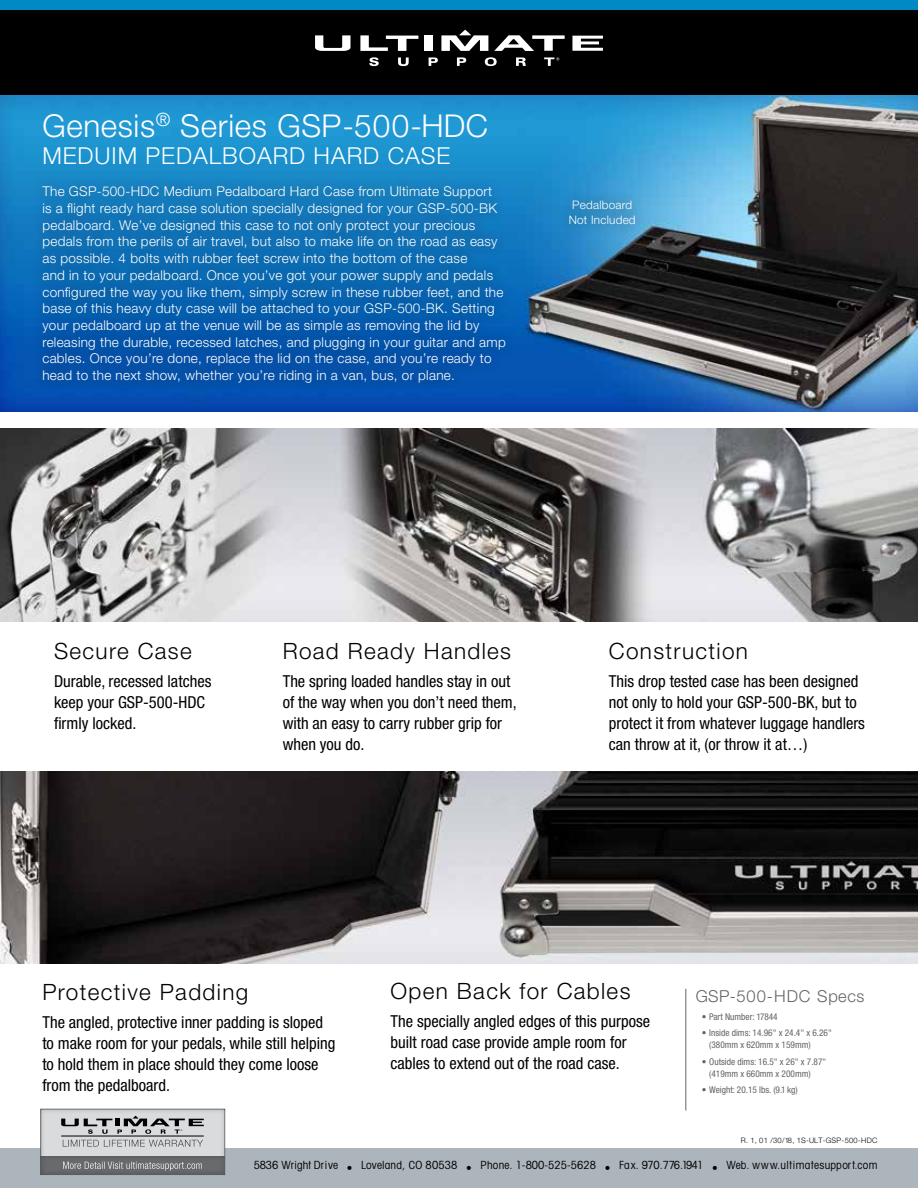
<style>
.page{position:relative;width:918px;height:1188px;background:#fff}
.page>*{position:absolute;margin:0;border:0;box-sizing:border-box;transform-origin:0 0}
.t1{font:300 31.5px "Helvetica Neue";letter-spacing:.02em;color:#fff}
.t2{font:300 23.4px "Helvetica Neue";letter-spacing:.04em;color:#fff}
.t3{font:300 22.5px "Helvetica Neue";letter-spacing:.06em;color:#000}
.t4{font:condensed 16.5px/21px "Helvetica Neue";color:#000}
.t5{font:300 16.5px "Helvetica Neue";letter-spacing:.05em;color:#636466}
.t6{font:300 13.5px/16.6px "Helvetica Neue";letter-spacing:.02em;color:#fff}
.t7{font:300 11.7px/15.1px "Helvetica Neue";letter-spacing:.02em;color:#fff}
.t8{font:condensed 11.25px "Avant Garde";letter-spacing:.02em;color:#000}
.t9{font:condensed 9.3px/12px "Helvetica Neue";color:#636466}
.t10{font:300 7.5px "Helvetica Neue";letter-spacing:.04em;color:#000}
</style>
<div class="page">
<div style="left:0;top:1148px;width:918px;height:40px;background:#adb5bc"></div>
<img style="left:0;top:772px;width:918px;height:192px">
<img style="left:0;top:429px;width:918px;height:192px">
<img style="left:0;top:95px;width:918px;height:317px">
<div style="left:30px;top:173px;width:488px;height:222px;background:#000;opacity:.48"></div>
<div style="left:557px;top:188px;width:90px;height:48px;background:#000;opacity:.48"></div>
<div style="left:0;top:0;width:918px;height:95px;background:#000"></div>
<div style="left:0;top:0;width:918px;height:10px;background:#0089c4"></div>
<div style="left:424px;top:35px;width:9px;height:16px;background:#fff"></div>
<svg style="left:441px;top:30px;width:47px;height:21px"></svg>
<svg style="left:360px;top:35px;width:58px;height:16px"></svg>
<svg style="left:572px;top:36px;width:31px;height:15px"></svg>
<svg style="left:494px;top:35px;width:71px;height:16px"></svg>
<svg style="left:369px;top:57px;width:10px;height:9px"></svg>
<svg style="left:398px;top:57px;width:11px;height:9px"></svg>
<svg style="left:429px;top:57px;width:9px;height:9px"></svg>
<svg style="left:457px;top:57px;width:9px;height:9px"></svg>
<svg style="left:485px;top:57px;width:12px;height:9px"></svg>
<svg style="left:516px;top:57px;width:10px;height:9px"></svg>
<svg style="left:315px;top:35px;width:36px;height:16px"></svg>
<svg style="left:544px;top:57px;width:15px;height:9px"></svg>
<hr style="left:685px;top:989px;width:1px;height:122px;background:#636466">
<div style="left:38px;top:1106px;width:187px;height:69px;background:#000;opacity:.27"></div>
<div style="left:39px;top:1154px;width:186px;height:21px;background:#000;opacity:.27"></div>
<svg style="left:61px;top:1116px;width:143px;height:18px;background:#a3a4a5"></svg>
<hr style="left:61px;top:1136px;width:143px;height:1px;background:#000">
<svg style="left:63px;top:1162px;width:139px;height:9px"></svg>
<svg style="left:63px;top:1140px;width:140px;height:7px"></svg>
<h1 class="t1" style="left:42px;top:106px;width:447px">Genesis<sup>®</sup> Series GSP-500-HDC</h1>
<h2 class="t2" style="left:42px;top:142px;width:409px">MEDUIM PEDALBOARD HARD CASE</h2>
<p class="t6" style="left:42px;top:183px;width:465px">The GSP-500-HDC Medium Pedalboard Hard Case from Ultimate Support<br>is a flight ready hard case solution specially designed for your GSP-500-BK pedalboard. We’ve designed this case to not only protect your precious pedals from the perils of air travel, but also to make life on the road as easy as possible. 4 bolts with rubber feet screw into the bottom of the case<br>and in to your pedalboard. Once you’ve got your power supply and pedals configured the way you like them, simply screw in these rubber feet, and the base of this heavy duty case will be attached to your GSP-500-BK. Setting your pedalboard up at the venue will be as simple as removing the lid by releasing the durable, recessed latches, and plugging in your guitar and amp cables. Once you’re done, replace the lid on the case, and you’re ready to head to the next show, whether you’re riding in a van, bus, or plane.</p>
<p class="t7" style="left:569px;top:197px;width:69px">Pedalboard<br>Not Included</p>
<h3 class="t3" style="left:54px;top:637px;width:139px">Secure Case</h3>
<p class="t4" style="left:54px;top:670px;width:159px">Durable, recessed latches keep your GSP-500-HDC firmly locked.</p>
<h3 class="t3" style="left:283px;top:637px;width:230px">Road Ready Handles</h3>
<p class="t4" style="left:283px;top:670px;width:236px">The spring loaded handles stay in out of the way when you don’t need them, with an easy to carry rubber grip for when you do.</p>
<h3 class="t3" style="left:609px;top:637px;width:141px">Construction</h3>
<p class="t4" style="left:609px;top:670px;width:258px">This drop tested case has been designed not only to hold your GSP-500-BK, but to protect it from whatever luggage handlers can throw at it, (or throw it at…)</p>
<h3 class="t3" style="left:42px;top:979px;width:207px">Protective Padding</h3>
<p class="t4" style="left:42px;top:1012px;width:295px">The angled, protective inner padding is sloped to make room for your pedals, while still helping to hold them in place should they come loose from the pedalboard.</p>
<h3 class="t3" style="left:391px;top:977px;width:241px">Open Back for Cables</h3>
<p class="t4" style="left:391px;top:1010px;width:261px">The specially angled edges of this purpose built road case provide ample room for cables to extend out of the road case.</p>
<p class="t5" style="left:696px;top:986px;width:170px">GSP-500-HDC Specs</p>
<p class="t9" style="left:702px;top:1011px;width:78px">• Part Number: 17844</p>
<p class="t9" style="left:709px;top:1027px;width:124px;text-indent:-7px">• Inside dims: 14.96" x 24.4" x 6.26" (380mm x 620mm x 159mm)</p>
<p class="t9" style="left:709px;top:1056px;width:119px;text-indent:-8px">• Outside dims: 16.5" x 26" x 7.87" (419mm x 660mm x 200mm)</p>
<p class="t9" style="left:702px;top:1084px;width:98px">• Weight: 20.15 lbs. (9.1 kg)</p>
<p class="t10" style="left:741px;top:1135px;width:138px">R. 1, 01 /30/18, 1S-ULT-GSP-500-HDC</p>
<p class="t8" style="left:254px;top:1158px;width:625px">5836 Wright Drive • Loveland, CO 80538 • Phone. 1-800-525-5628 • Fax. 970.776.1941 • Web. www.ultimatesupport.com</p>
</div>
